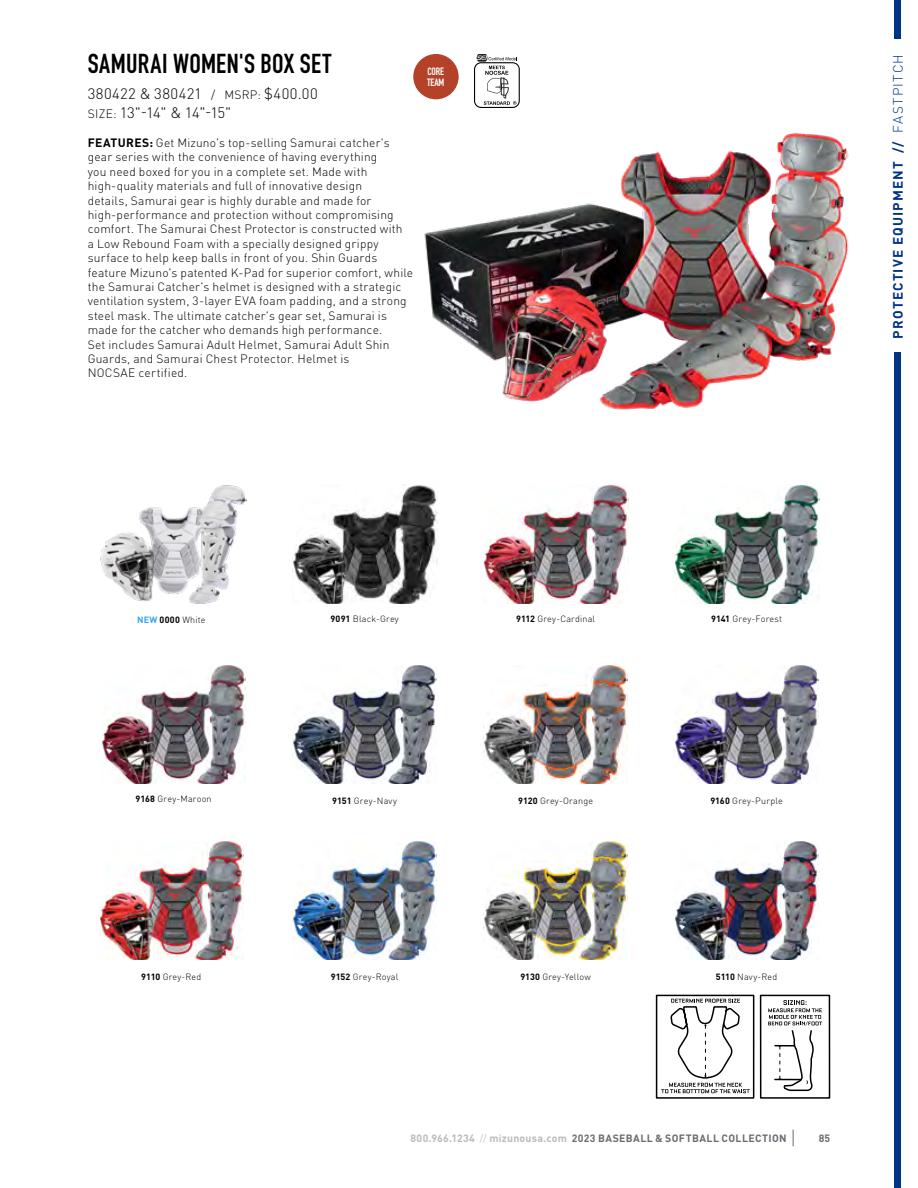
<style>
.page{position:relative;width:918px;height:1188px;background:#fff}
.page>*{position:absolute;margin:0;border:0;box-sizing:border-box;transform-origin:0 0}
.t1{font:27px "DIN Engschrift Std";letter-spacing:.01em;color:#000}
.t2{font:300 15px/19.5px "DINOT";letter-spacing:.03em;color:#000}
.t3{font:700 13.5px "DINOT";letter-spacing:.085em;color:#003384}
.t4{font:300 12px/14.4px "DINOT";letter-spacing:.015em;color:#000}
.t5{font:700 10.5px "DINOT";letter-spacing:.03em;color:#6c6a70}
.t6{font:700 10.5px/10.5px "DIN Condensed";letter-spacing:-.015em;color:#fff}
.t7{font:300 9px "DINOT";letter-spacing:.02em;color:#000}
.s1{font-size:12px}
.s2{font-weight:700}
.s3{font-weight:300}
.s4{font-weight:700;color:#36a7e9}
.s5{color:#bbb9b9}
.s6{font-weight:300;color:#bbb9b9}
</style>
<div class="page">
<div style="left:894px;top:352px;width:7px;height:836px;background:#003384"></div>
<div style="left:894px;top:0;width:7px;height:39px;background:#003384"></div>
<svg style="left:474px;top:54px;width:46px;height:54px"></svg>
<img style="left:292px;top:485px;width:145px;height:119px">
<img style="left:292px;top:665px;width:145px;height:119px">
<img style="left:292px;top:841px;width:145px;height:119px">
<img style="left:483px;top:485px;width:145px;height:119px">
<img style="left:483px;top:665px;width:145px;height:119px">
<img style="left:483px;top:841px;width:145px;height:119px">
<img style="left:674px;top:485px;width:145px;height:119px">
<img style="left:674px;top:665px;width:145px;height:119px">
<img style="left:674px;top:841px;width:145px;height:119px">
<img style="left:101px;top:665px;width:145px;height:119px">
<img style="left:99px;top:841px;width:145px;height:119px">
<img style="left:424px;top:133px;width:425px;height:277px">
<div style="left:413px;top:54px;width:46px;height:45px;background:#b44228;border-radius:50%"></div>
<svg style="left:655px;top:994px;width:100px;height:105px"></svg>
<div style="left:760px;top:995px;width:70px;height:104px;border:2px solid #000"></div>
<svg style="left:768px;top:1000px;width:54px;height:147px"></svg>
<img style="left:100px;top:485px;width:146px;height:119px">
<h1 class="t1" style="left:88px;top:48px;width:245px">SAMURAI WOMEN'S BOX SET</h1>
<p class="t2" style="left:88px;top:83px;width:232px">380422 &amp; 380421 <span class="s1">/ MSRP:</span> $400.00<br><span class="s1">SIZE:</span> 13"-14" &amp; 14"-15"</p>
<p class="t4" style="left:88px;top:135px;width:327px"><span class="s2">FEATURES:</span> Get Mizuno's top-selling Samurai catcher's gear series with the convenience of having everything<br>you need boxed for you in a complete set. Made with high-quality materials and full of innovative design<br>details, Samurai gear is highly durable and made for high-performance and protection without compromising comfort. The Samurai Chest Protector is constructed with<br>a Low Rebound Foam with a specially designed grippy surface to help keep balls in front of you. Shin Guards feature Mizuno's patented K-Pad for superior comfort, while the Samurai Catcher's helmet is designed with a strategic ventilation system, 3-layer EVA foam padding, and a strong steel mask. The ultimate catcher's gear set, Samurai is made for the catcher who demands high performance.<br>Set includes Samurai Adult Helmet, Samurai Adult Shin Guards, and Samurai Chest Protector. Helmet is<br>NOCSAE certified.</p>
<p class="t6" style="left:427px;top:66px;width:19px">CORE<br>TEAM</p>
<p class="t3" style="left:887px;top:339px;width:286px;rotate:-90deg">PROTECTIVE EQUIPMENT // <span class="s3">FASTPITCH</span></p>
<p class="t7" style="left:137px;top:613px;width:70px"><span class="s4">NEW</span> <span class="s2">0000</span> White</p>
<p class="t7" style="left:330px;top:612px;width:70px"><span class="s2">9091</span> Black-Grey</p>
<p class="t7" style="left:516px;top:612px;width:81px"><span class="s2">9112</span> Grey-Cardinal</p>
<p class="t7" style="left:711px;top:612px;width:73px"><span class="s2">9141</span> Grey-Forest</p>
<p class="t7" style="left:136px;top:792px;width:78px"><span class="s2">9168</span> Grey-Maroon</p>
<p class="t7" style="left:332px;top:794px;width:66px"><span class="s2">9151</span> Grey-Navy</p>
<p class="t7" style="left:518px;top:794px;width:76px"><span class="s2">9120</span> Grey-Orange</p>
<p class="t7" style="left:710px;top:794px;width:74px"><span class="s2">9160</span> Grey-Purple</p>
<p class="t7" style="left:141px;top:970px;width:62px"><span class="s2">9110</span> Grey-Red</p>
<p class="t7" style="left:331px;top:970px;width:69px"><span class="s2">9152</span> Grey-Royal</p>
<p class="t7" style="left:520px;top:970px;width:72px"><span class="s2">9130</span> Grey-Yellow</p>
<p class="t7" style="left:716px;top:970px;width:63px"><span class="s2">5110</span> Navy-Red</p>
<p class="t5" style="left:411px;top:1130px;width:378px"><span class="s5">800.966.1234</span> <span class="s6">//</span> <span class="s5">mizunousa.com</span> 2023 BASEBALL &amp; SOFTBALL COLLECTION</p>
<p class="t5" style="left:819px;top:1130px;width:13px">85</p>
</div>
